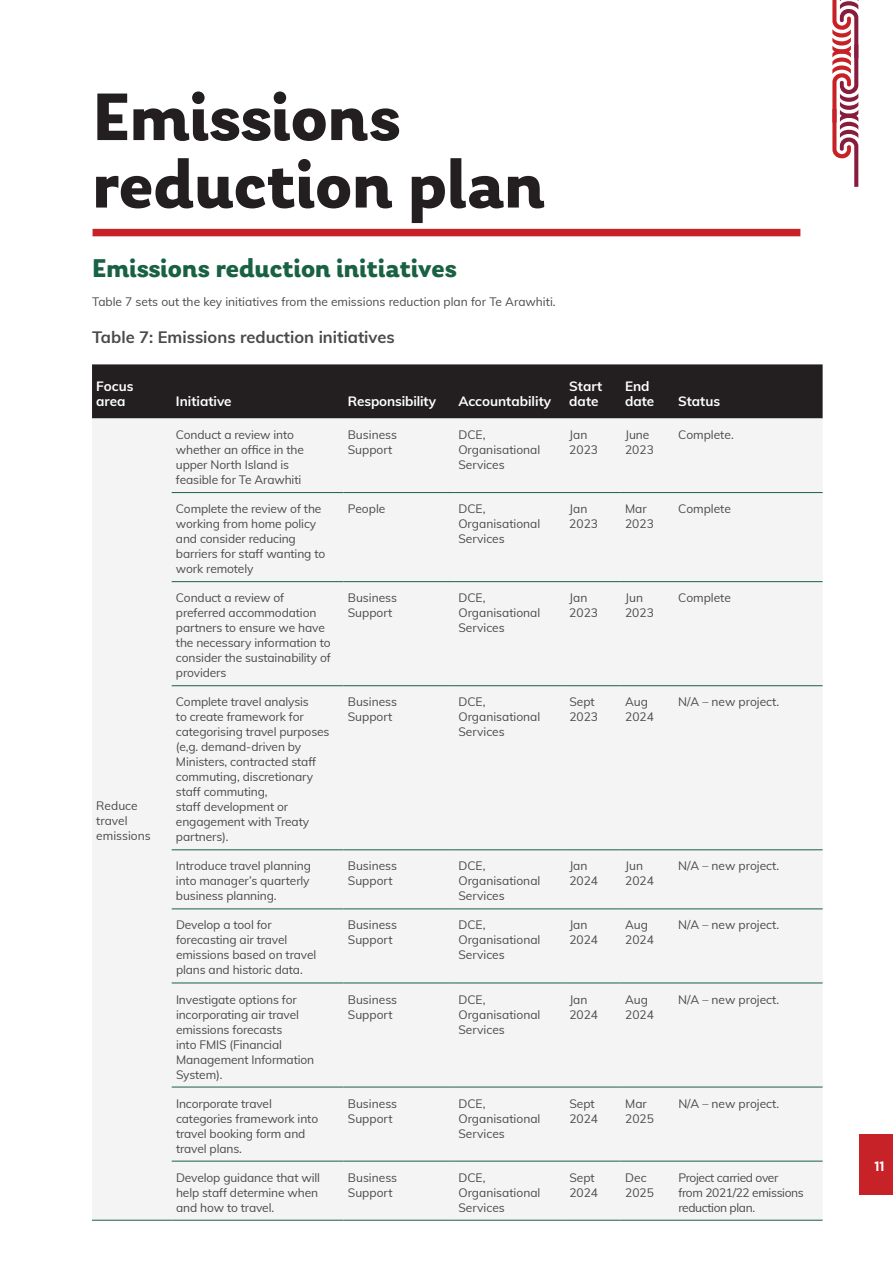
<style>
.page{position:relative;width:893px;height:1263px;background:#fff}
.page>*{position:absolute;margin:0;border:0;box-sizing:border-box;transform-origin:0 0}
.t1{font:700 70.5px/67.5px "Laca";color:#231f20}
.t2{font:700 27px "Laca";color:#186143}
.t3{font:700 16.5px "Muli";color:#4a4a49}
.t4{font:700 13.5px/15px "Muli";color:#fff}
.t5{font:700 13.5px "Gotham Narrow";color:#fff}
.t6{font:12px/15px "Muli";letter-spacing:-.01em;color:#4a4a49}
.t7{font:12px/15px "Muli";letter-spacing:-.03em;color:#4a4a49}
</style>
<div class="page">
<svg style="left:832px;top:0;width:26px;height:187px"></svg>
<div style="left:93px;top:229px;width:707px;height:7px;background:#c62227"></div>
<div style="left:92px;top:364px;width:731px;height:54px;background:#231f20"></div>
<div style="left:92px;top:418px;width:731px;height:802px;background:#f4f4f5"></div>
<hr style="left:172px;top:492px;width:172px;height:1px;background:#186143">
<hr style="left:344px;top:492px;width:110px;height:1px;background:#186143">
<hr style="left:454px;top:492px;width:111px;height:1px;background:#186143">
<hr style="left:565px;top:492px;width:56px;height:1px;background:#186143">
<hr style="left:621px;top:492px;width:53px;height:1px;background:#186143">
<hr style="left:674px;top:492px;width:149px;height:1px;background:#186143">
<hr style="left:172px;top:581px;width:172px;height:1px;background:#186143">
<hr style="left:344px;top:581px;width:110px;height:1px;background:#186143">
<hr style="left:454px;top:581px;width:111px;height:1px;background:#186143">
<hr style="left:565px;top:581px;width:56px;height:1px;background:#186143">
<hr style="left:621px;top:581px;width:53px;height:1px;background:#186143">
<hr style="left:674px;top:581px;width:149px;height:1px;background:#186143">
<hr style="left:172px;top:685px;width:172px;height:1px;background:#186143">
<hr style="left:344px;top:685px;width:110px;height:1px;background:#186143">
<hr style="left:454px;top:685px;width:111px;height:1px;background:#186143">
<hr style="left:565px;top:685px;width:56px;height:1px;background:#186143">
<hr style="left:621px;top:685px;width:53px;height:1px;background:#186143">
<hr style="left:674px;top:685px;width:149px;height:1px;background:#186143">
<hr style="left:172px;top:849px;width:172px;height:1px;background:#186143">
<hr style="left:344px;top:849px;width:110px;height:1px;background:#186143">
<hr style="left:454px;top:849px;width:111px;height:1px;background:#186143">
<hr style="left:565px;top:849px;width:56px;height:1px;background:#186143">
<hr style="left:621px;top:849px;width:53px;height:1px;background:#186143">
<hr style="left:674px;top:849px;width:149px;height:1px;background:#186143">
<hr style="left:172px;top:909px;width:172px;height:1px;background:#186143">
<hr style="left:344px;top:909px;width:110px;height:1px;background:#186143">
<hr style="left:454px;top:909px;width:111px;height:1px;background:#186143">
<hr style="left:565px;top:909px;width:56px;height:1px;background:#186143">
<hr style="left:621px;top:909px;width:53px;height:1px;background:#186143">
<hr style="left:674px;top:909px;width:149px;height:1px;background:#186143">
<hr style="left:172px;top:983px;width:172px;height:1px;background:#186143">
<hr style="left:344px;top:983px;width:110px;height:1px;background:#186143">
<hr style="left:454px;top:983px;width:111px;height:1px;background:#186143">
<hr style="left:565px;top:983px;width:56px;height:1px;background:#186143">
<hr style="left:621px;top:983px;width:53px;height:1px;background:#186143">
<hr style="left:674px;top:983px;width:149px;height:1px;background:#186143">
<hr style="left:172px;top:1087px;width:172px;height:1px;background:#186143">
<hr style="left:344px;top:1087px;width:110px;height:1px;background:#186143">
<hr style="left:454px;top:1087px;width:111px;height:1px;background:#186143">
<hr style="left:565px;top:1087px;width:56px;height:1px;background:#186143">
<hr style="left:621px;top:1087px;width:53px;height:1px;background:#186143">
<hr style="left:674px;top:1087px;width:149px;height:1px;background:#186143">
<hr style="left:172px;top:1161px;width:172px;height:1px;background:#186143">
<hr style="left:344px;top:1161px;width:110px;height:1px;background:#186143">
<hr style="left:454px;top:1161px;width:111px;height:1px;background:#186143">
<hr style="left:565px;top:1161px;width:56px;height:1px;background:#186143">
<hr style="left:621px;top:1161px;width:53px;height:1px;background:#186143">
<hr style="left:674px;top:1161px;width:149px;height:1px;background:#186143">
<hr style="left:172px;top:1220px;width:172px;height:1px;background:#186143">
<hr style="left:344px;top:1220px;width:110px;height:1px;background:#186143">
<hr style="left:454px;top:1220px;width:111px;height:1px;background:#186143">
<hr style="left:565px;top:1220px;width:56px;height:1px;background:#186143">
<hr style="left:621px;top:1220px;width:53px;height:1px;background:#186143">
<hr style="left:674px;top:1220px;width:149px;height:1px;background:#186143">
<hr style="left:92px;top:1220px;width:80px;height:1px;background:#186143">
<div style="left:859px;top:1134px;width:34px;height:61px;background:#c62227"></div>
<h1 class="t1" style="left:93px;top:83px;width:454px">Emissions reduction plan</h1>
<h2 class="t2" style="left:92px;top:252px;width:366px">Emissions reduction initiatives</h2>
<p class="t6" style="left:92px;top:294px;width:465px">Table 7 sets out the key initiatives from the emissions reduction plan for Te Arawhiti.</p>
<h3 class="t3" style="left:92px;top:325px;width:304px">Table 7: Emissions reduction initiatives</h3>
<p class="t4" style="left:96px;top:378px;width:39px">Focus area</p>
<p class="t4" style="left:176px;top:393px;width:57px">Initiative</p>
<p class="t4" style="left:348px;top:393px;width:90px">Responsibility</p>
<p class="t4" style="left:458px;top:393px;width:94px">Accountability</p>
<p class="t4" style="left:569px;top:378px;width:35px">Start date</p>
<p class="t4" style="left:625px;top:378px;width:31px">End date</p>
<p class="t4" style="left:678px;top:393px;width:43px">Status</p>
<p class="t6" style="left:96px;top:798px;width:56px">Reduce travel emissions</p>
<p class="t6" style="left:176px;top:427px;width:130px">Conduct a review into whether an office in the upper North Island is feasible for Te Arawhiti</p>
<p class="t6" style="left:348px;top:427px;width:51px">Business<br>Support</p>
<p class="t6" style="left:458px;top:427px;width:83px">DCE,<br>Organisational<br>Services</p>
<p class="t6" style="left:569px;top:427px;width:30px">Jan<br>2023</p>
<p class="t6" style="left:625px;top:427px;width:30px">June<br>2023</p>
<p class="t6" style="left:678px;top:427px;width:57px">Complete.</p>
<p class="t6" style="left:176px;top:501px;width:151px">Complete the review of the working from home policy and consider reducing barriers for staff wanting to work remotely</p>
<p class="t6" style="left:348px;top:501px;width:39px">People</p>
<p class="t6" style="left:458px;top:501px;width:83px">DCE,<br>Organisational<br>Services</p>
<p class="t6" style="left:569px;top:501px;width:30px">Jan<br>2023</p>
<p class="t6" style="left:625px;top:501px;width:30px">Mar<br>2023</p>
<p class="t6" style="left:678px;top:501px;width:54px">Complete</p>
<p class="t6" style="left:176px;top:590px;width:156px">Conduct a review of preferred accommodation partners to ensure we have the necessary information to consider the sustainability of providers</p>
<p class="t6" style="left:348px;top:590px;width:51px">Business<br>Support</p>
<p class="t6" style="left:458px;top:590px;width:83px">DCE,<br>Organisational<br>Services</p>
<p class="t6" style="left:569px;top:590px;width:30px">Jan<br>2023</p>
<p class="t6" style="left:625px;top:590px;width:30px">Jun<br>2023</p>
<p class="t6" style="left:678px;top:590px;width:54px">Complete</p>
<p class="t6" style="left:176px;top:694px;width:155px">Complete travel analysis<br>to create framework for categorising travel purposes (e,g. demand-driven by<br>Ministers, contracted staff commuting, discretionary staff commuting,<br>staff development or engagement with Treaty partners).</p>
<p class="t6" style="left:348px;top:694px;width:51px">Business<br>Support</p>
<p class="t6" style="left:458px;top:694px;width:83px">DCE,<br>Organisational<br>Services</p>
<p class="t6" style="left:569px;top:694px;width:30px">Sept<br>2023</p>
<p class="t6" style="left:625px;top:694px;width:30px">Aug<br>2024</p>
<p class="t6" style="left:678px;top:694px;width:103px">N/A – new project.</p>
<p class="t6" style="left:176px;top:858px;width:137px;text-align:justify">Introduce travel planning into manager’s quarterly business planning.</p>
<p class="t6" style="left:348px;top:858px;width:51px">Business<br>Support</p>
<p class="t6" style="left:458px;top:858px;width:83px">DCE,<br>Organisational<br>Services</p>
<p class="t6" style="left:569px;top:858px;width:30px">Jan<br>2024</p>
<p class="t6" style="left:625px;top:858px;width:30px">Jun<br>2024</p>
<p class="t6" style="left:678px;top:858px;width:103px">N/A – new project.</p>
<p class="t6" style="left:176px;top:917px;width:142px">Develop a tool for forecasting air travel emissions based on travel plans and historic data.</p>
<p class="t6" style="left:348px;top:917px;width:51px">Business<br>Support</p>
<p class="t6" style="left:458px;top:917px;width:83px">DCE,<br>Organisational<br>Services</p>
<p class="t6" style="left:569px;top:917px;width:30px">Jan<br>2024</p>
<p class="t6" style="left:625px;top:917px;width:30px">Aug<br>2024</p>
<p class="t6" style="left:678px;top:917px;width:103px">N/A – new project.</p>
<p class="t6" style="left:176px;top:991px;width:140px">Investigate options for incorporating air travel emissions forecasts<br>into FMIS (Financial<br>Management Information<br>System).</p>
<p class="t6" style="left:348px;top:991px;width:51px">Business<br>Support</p>
<p class="t6" style="left:458px;top:991px;width:83px">DCE,<br>Organisational<br>Services</p>
<p class="t6" style="left:569px;top:991px;width:30px">Jan<br>2024</p>
<p class="t6" style="left:625px;top:991px;width:30px">Aug<br>2024</p>
<p class="t6" style="left:678px;top:991px;width:103px">N/A – new project.</p>
<p class="t6" style="left:176px;top:1095px;width:144px">Incorporate travel categories framework into travel booking form and travel plans.</p>
<p class="t6" style="left:348px;top:1095px;width:51px">Business<br>Support</p>
<p class="t6" style="left:458px;top:1095px;width:83px">DCE,<br>Organisational<br>Services</p>
<p class="t6" style="left:569px;top:1095px;width:30px">Sept<br>2024</p>
<p class="t6" style="left:625px;top:1095px;width:30px">Mar<br>2025</p>
<p class="t6" style="left:678px;top:1095px;width:103px">N/A – new project.</p>
<p class="t6" style="left:176px;top:1169px;width:146px">Develop guidance that will help staff determine when and how to travel.</p>
<p class="t6" style="left:348px;top:1169px;width:51px">Business<br>Support</p>
<p class="t6" style="left:458px;top:1169px;width:83px">DCE,<br>Organisational<br>Services</p>
<p class="t6" style="left:569px;top:1169px;width:30px">Sept<br>2024</p>
<p class="t6" style="left:625px;top:1169px;width:30px">Dec<br>2025</p>
<p class="t7" style="left:678px;top:1169px;width:127px">Project carried over from 2021/22 emissions reduction plan.</p>
<p class="t5" style="left:874px;top:1158px;width:12px">11</p>
</div>
